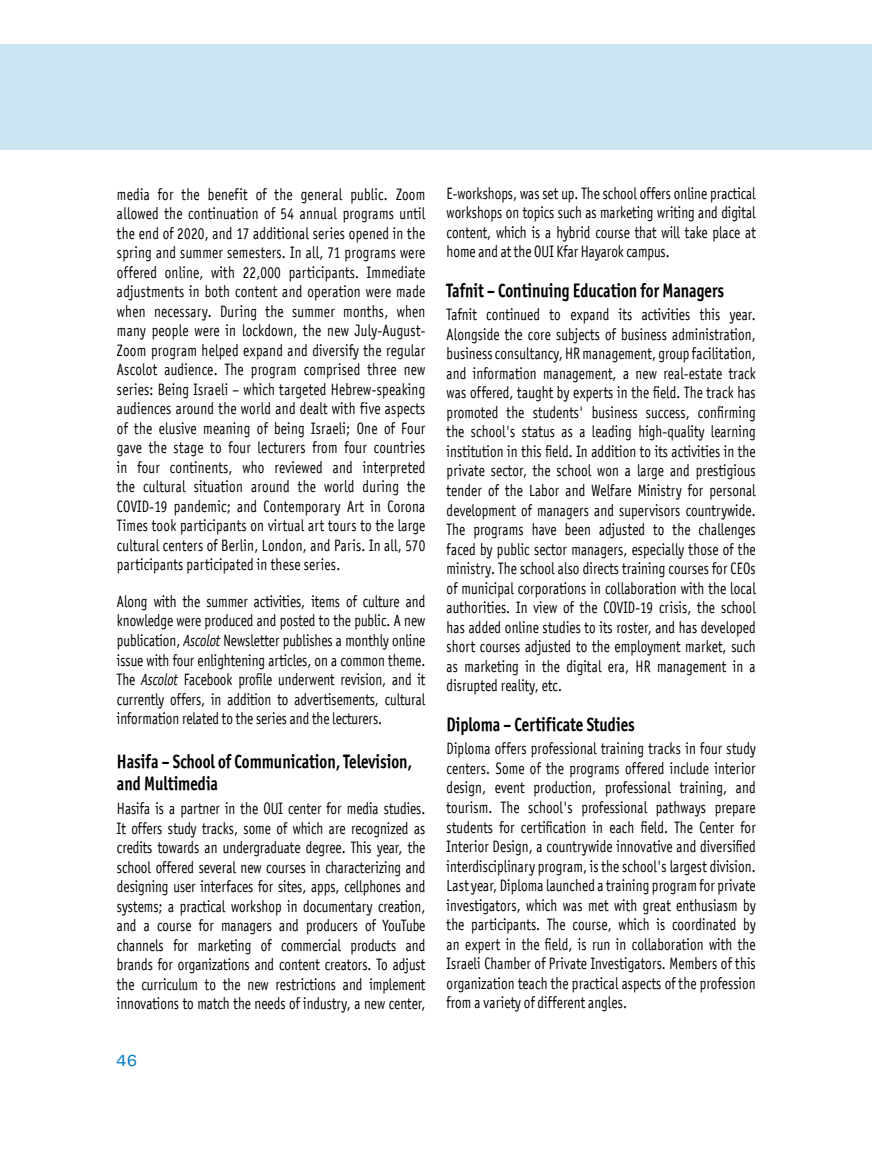
<style>
.page{position:relative;width:872px;height:1149px;background:#fff}
.page>*{position:absolute;margin:0;border:0;box-sizing:border-box;transform-origin:0 0}
.t1{font:19.5px/22.5px "Officina Sans OSITCTT Bold";color:#000;scale:.8 1}
.t2{font:19.5px "MF Narkis Tam";color:#007ec6}
.t3{font:16.5px/19.5px "Officina San ITC";letter-spacing:.01em;color:#000;text-align:justify;scale:.8 1}
.s1{font-style:italic}
</style>
<div class="page">
<div style="left:0;top:44px;width:872px;height:106px;background:#cce5f3"></div>
<p class="t3" style="left:117px;top:184px;width:387px">media for the benefit of the general public. Zoom allowed the continuation of 54 annual programs until the end of 2020, and 17 additional series opened in the spring and summer semesters. In all, 71 programs were offered online, with 22,000 participants. Immediate adjustments in both content and operation were made when necessary. During the summer months, when many people were in lockdown, the new July-August-Zoom program helped expand and diversify the regular Ascolot audience. The program comprised three new series: Being Israeli – which targeted Hebrew-speaking audiences around the world and dealt with five aspects of the elusive meaning of being Israeli; One of Four gave the stage to four lecturers from four countries in four continents, who reviewed and interpreted the cultural situation around the world during the COVID-19 pandemic; and Contemporary Art in Corona Times took participants on virtual art tours to the large cultural centers of Berlin, London, and Paris. In all, 570 participants participated in these series.</p>
<p class="t3" style="left:117px;top:591px;width:387px">Along with the summer activities, items of culture and knowledge were produced and posted to the public. A new publication, <span class="s1">Ascolot</span> Newsletter publishes a monthly online issue with four enlightening articles, on a common theme.<br>The <span class="s1">Ascolot</span> Facebook profile underwent revision, and it currently offers, in addition to advertisements, cultural information related to the series and the lecturers.</p>
<p class="t1" style="left:117px;top:749px;width:370px">Hasifa – School of Communication, Television, and Multimedia</p>
<p class="t3" style="left:117px;top:798px;width:387px">Hasifa is a partner in the OUI center for media studies.<br>It offers study tracks, some of which are recognized as credits towards an undergraduate degree. This year, the school offered several new courses in characterizing and designing user interfaces for sites, apps, cellphones and systems; a practical workshop in documentary creation, and a course for managers and producers of YouTube channels for marketing of commercial products and brands for organizations and content creators. To adjust the curriculum to the new restrictions and implement innovations to match the needs of industry, a new center,</p>
<p class="t2" style="left:116px;top:1048px;width:22px">46</p>
<p class="t3" style="left:446px;top:183px;width:388px">E-workshops, was set up. The school offers online practical workshops on topics such as marketing writing and digital content, which is a hybrid course that will take place at home and at the OUI Kfar Hayarok campus.</p>
<p class="t1" style="left:446px;top:278px;width:348px">Tafnit – Continuing Education for Managers</p>
<p class="t3" style="left:446px;top:305px;width:388px">Tafnit continued to expand its activities this year.<br>Alongside the core subjects of business administration, business consultancy, HR management, group facilitation, and information management, a new real-estate track was offered, taught by experts in the field. The track has promoted the students' business success, confirming the school's status as a leading high-quality learning institution in this field. In addition to its activities in the private sector, the school won a large and prestigious tender of the Labor and Welfare Ministry for personal development of managers and supervisors countrywide.<br>The programs have been adjusted to the challenges faced by public sector managers, especially those of the ministry. The school also directs training courses for CEOs of municipal corporations in collaboration with the local authorities. In view of the COVID-19 crisis, the school has added online studies to its roster, and has developed short courses adjusted to the employment market, such as marketing in the digital era, HR management in a disrupted reality, etc.</p>
<p class="t1" style="left:446px;top:712px;width:237px">Diploma – Certificate Studies</p>
<p class="t3" style="left:446px;top:738px;width:388px">Diploma offers professional training tracks in four study centers. Some of the programs offered include interior design, event production, professional training, and tourism. The school's professional pathways prepare students for certification in each field. The Center for Interior Design, a countrywide innovative and diversified interdisciplinary program, is the school's largest division.<br>Last year, Diploma launched a training program for private investigators, which was met with great enthusiasm by the participants. The course, which is coordinated by an expert in the field, is run in collaboration with the Israeli Chamber of Private Investigators. Members of this organization teach the practical aspects of the profession from a variety of different angles.</p>
</div>
